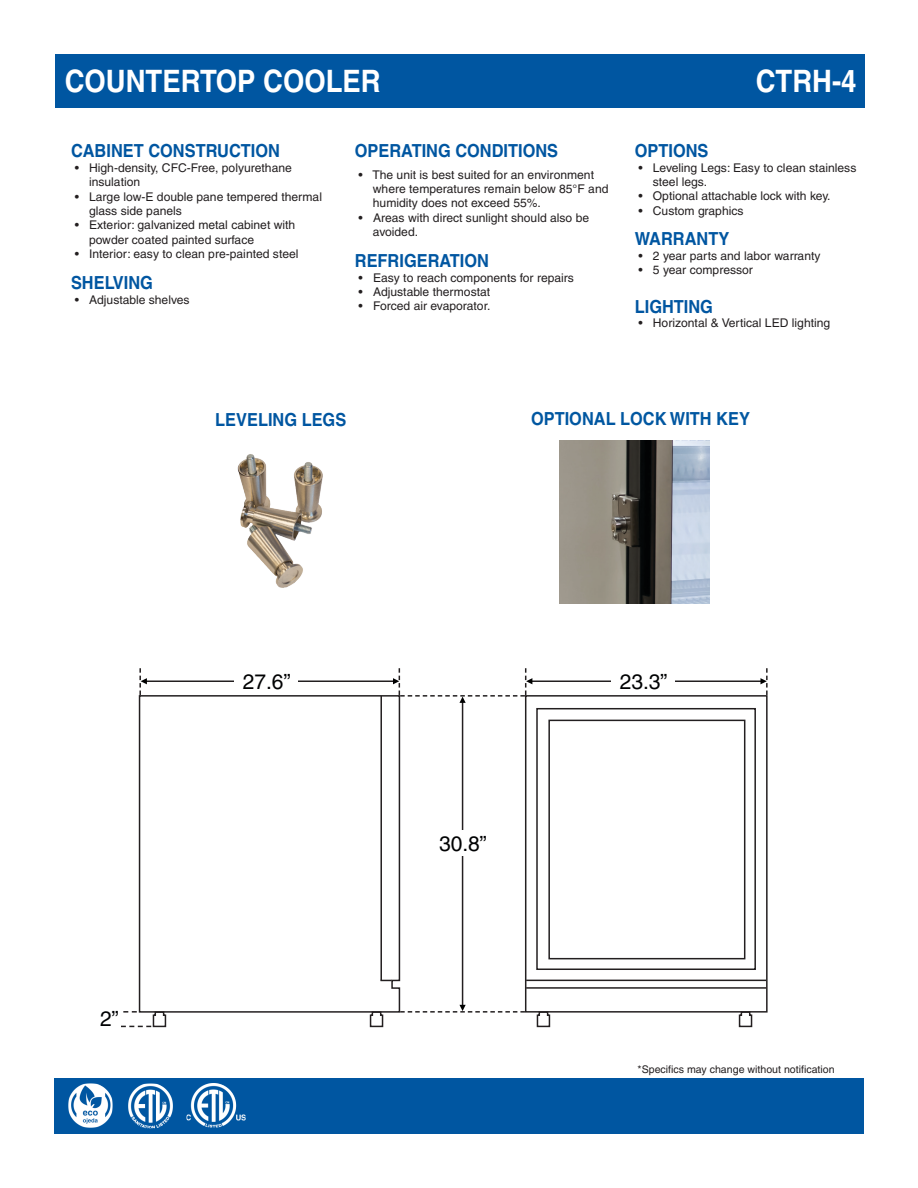
<style>
.page{position:relative;width:918px;height:1188px;background:#fff}
.page>*{position:absolute;margin:0;border:0;box-sizing:border-box;transform-origin:0 0}
.t1{font:700 30.9px "Helvetica";color:#fff;scale:.89 1}
.t2{font:21px "Helvetica";color:#010203}
.t3{font:700 18px "Helvetica";color:#0056a1;scale:.91 1}
.t4{font:700 18px "Helvetica";color:#0057a1;scale:.91 1}
.t5{font:12px/14.4px "Helvetica";color:#231f20}
.t6{font:10.5px "Helvetica";color:#231f20}
</style>
<div class="page">
<div style="left:56px;top:54px;width:810px;height:53px;background:#0056a1"></div>
<div style="left:54px;top:1078px;width:810px;height:56px;background:#0056a1"></div>
<img style="left:128px;top:1084px;width:45px;height:44px">
<img style="left:68px;top:1083px;width:45px;height:45px">
<img style="left:187px;top:1083px;width:59px;height:45px">
<img style="left:560px;top:440px;width:149px;height:164px">
<hr style="left:670px;top:681px;width:91px;height:1px;background:#231f20">
<hr style="left:298px;top:681px;width:96px;height:1px;background:#231f20">
<hr style="left:529px;top:681px;width:84px;height:1px;background:#231f20">
<hr style="left:144px;top:681px;width:107px;height:1px;background:#231f20">
<div style="left:611px;top:673px;width:64px;height:16px;background:#fff"></div>
<div style="left:235px;top:673px;width:63px;height:16px;background:#fff"></div>
<svg style="left:760px;top:668px;width:8px;height:27px"></svg>
<svg style="left:139px;top:668px;width:8px;height:26px"></svg>
<hr style="left:462px;top:701px;width:1px;height:306px;background:#231f20">
<svg style="left:393px;top:668px;width:139px;height:35px"></svg>
<svg style="left:401px;top:1005px;width:124px;height:8px"></svg>
<div style="left:436px;top:830px;width:53px;height:26px;background:#fff"></div>
<svg style="left:536px;top:1013px;width:15px;height:15px"></svg>
<svg style="left:121px;top:1011px;width:46px;height:17px"></svg>
<svg style="left:738px;top:1013px;width:15px;height:15px"></svg>
<svg style="left:369px;top:1013px;width:15px;height:15px"></svg>
<div style="left:525px;top:695px;width:243px;height:318px;border:2px solid #231f20"></div>
<div style="left:536px;top:708px;width:220px;height:262px;border:2px solid #231f20"></div>
<div style="left:548px;top:720px;width:197px;height:239px;border:2px solid #231f20"></div>
<hr style="left:526px;top:980px;width:240px;height:1px;background:#231f20">
<hr style="left:526px;top:987px;width:240px;height:2px;background:#231f20">
<svg style="left:138px;top:694px;width:263px;height:319px"></svg>
<img style="left:237px;top:454px;width:86px;height:134px">
<svg style="left:380px;top:980px;width:12px;height:1px"></svg>
<hr style="left:380px;top:696px;width:2px;height:284px;background:#231f20">
<p class="t1" style="left:65px;top:62px;width:357px">COUNTERTOP COOLER</p>
<p class="t1" style="left:756px;top:62px;width:115px">CTRH-4</p>
<p class="t3" style="left:71px;top:140px;width:231px">CABINET CONSTRUCTION</p>
<p class="t5" style="left:89px;top:160px;width:204px;text-indent:-14px">• High-density, CFC-Free, polyurethane insulation</p>
<p class="t5" style="left:89px;top:189px;width:235px;text-indent:-14px">• Large low-E double pane tempered thermal glass side panels</p>
<p class="t5" style="left:89px;top:218px;width:208px;text-indent:-14px">• Exterior: galvanized metal cabinet with powder coated painted surface</p>
<p class="t5" style="left:75px;top:247px;width:225px">• Interior: easy to clean pre-painted steel</p>
<p class="t3" style="left:71px;top:272px;width:92px">SHELVING</p>
<p class="t5" style="left:75px;top:292px;width:116px">• Adjustable shelves</p>
<p class="t3" style="left:355px;top:140px;width:225px">OPERATING CONDITIONS</p>
<p class="t5" style="left:373px;top:167px;width:237px;text-indent:-14px">• The unit is best suited for an environment where temperatures remain below 85°F and humidity does not exceed 55%.</p>
<p class="t5" style="left:373px;top:210px;width:218px;text-indent:-14px">• Areas with direct sunlight should also be avoided.</p>
<p class="t3" style="left:355px;top:250px;width:149px">REFRIGERATION</p>
<p class="t5" style="left:359px;top:270px;width:217px">• Easy to reach components for repairs</p>
<p class="t5" style="left:359px;top:285px;width:133px">• Adjustable thermostat</p>
<p class="t5" style="left:359px;top:299px;width:133px">• Forced air evaporator.</p>
<p class="t3" style="left:635px;top:140px;width:83px">OPTIONS</p>
<p class="t5" style="left:653px;top:160px;width:205px;text-indent:-14px">• Leveling Legs: Easy to clean stainless steel legs.</p>
<p class="t5" style="left:639px;top:189px;width:194px">• Optional attachable lock with key.</p>
<p class="t5" style="left:639px;top:203px;width:107px">• Custom graphics</p>
<p class="t3" style="left:635px;top:228px;width:105px">WARRANTY</p>
<p class="t5" style="left:639px;top:248px;width:184px">• 2 year parts and labor warranty</p>
<p class="t5" style="left:639px;top:263px;width:116px">• 5 year compressor</p>
<p class="t3" style="left:635px;top:295px;width:88px">LIGHTING</p>
<p class="t5" style="left:639px;top:316px;width:193px">• Horizontal &amp; Vertical LED lighting</p>
<p class="t3" style="left:215px;top:408px;width:146px">LEVELING LEGS</p>
<p class="t4" style="left:531px;top:408px;width:242px">OPTIONAL LOCK WITH KEY</p>
<p class="t2" style="left:243px;top:669px;width:49px">27.6”</p>
<p class="t2" style="left:620px;top:669px;width:49px">23.3”</p>
<p class="t2" style="left:100px;top:1006px;width:20px">2”</p>
<p class="t2" style="left:439px;top:831px;width:49px">30.8”</p>
<p class="t6" style="left:638px;top:1063px;width:199px">*Specifics may change without notification</p>
</div>
